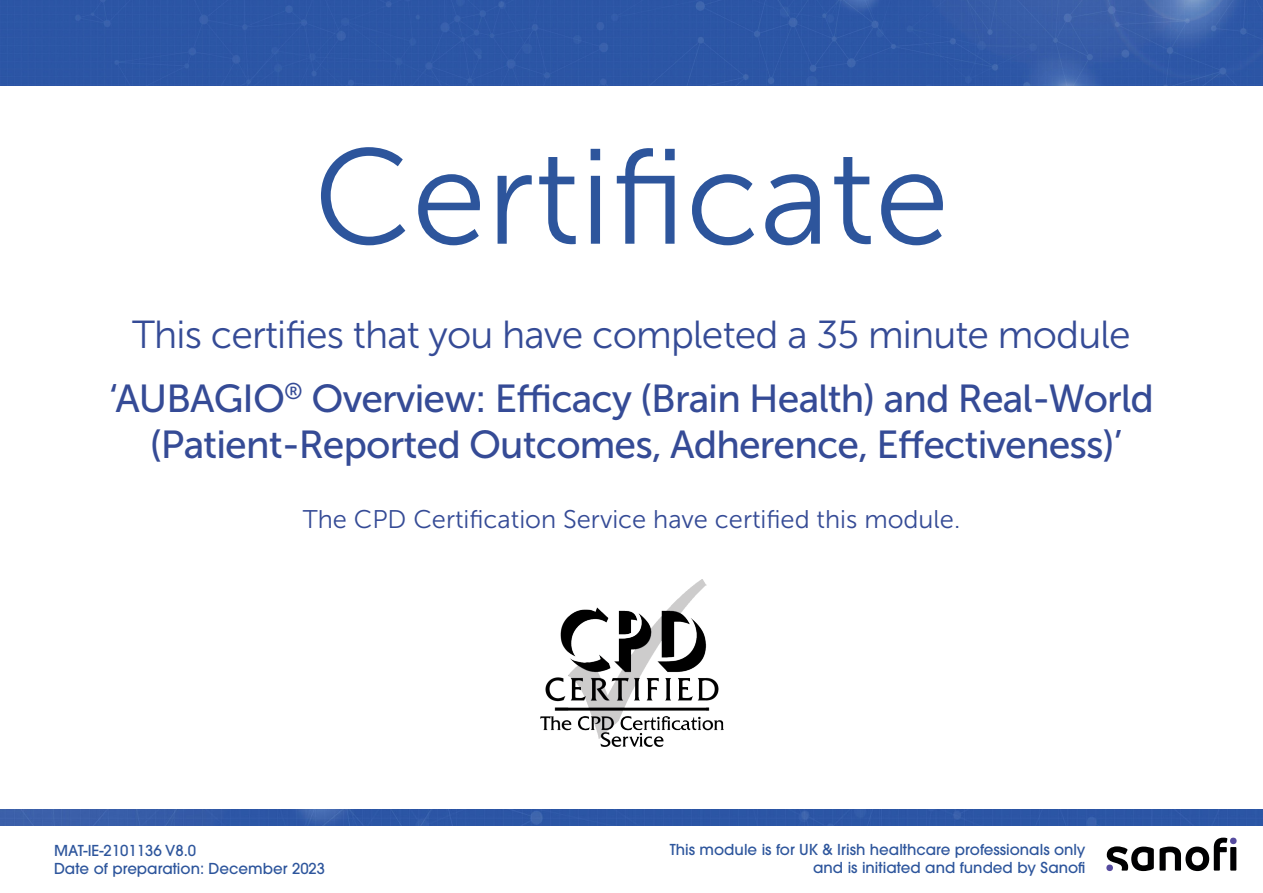
<style>
.page{position:relative;width:1263px;height:893px;background:#fff}
.page>*{position:absolute;margin:0;border:0;box-sizing:border-box;transform-origin:0 0}
.t1{font:135px "Museo Sans 300";color:#2d559c}
.t2{font:39px/46.8px "Museo Sans 500";letter-spacing:-.02em;color:#354b96;text-align:center}
.t3{font:39px "Museo Sans 300";letter-spacing:-.02em;color:#354b96}
.t4{font:25.5px "Museo Sans 300";color:#354b96}
.t5{font:500 15px/18px "ITC Avant Garde Pro";color:#2d559c}
</style>
<div class="page">
<img style="left:0;top:0;width:1263px;height:85px">
<img style="left:540px;top:579px;width:183px;height:168px">
<img style="left:0;top:809px;width:1263px;height:16px">
<svg style="left:1107px;top:838px;width:129px;height:33px"></svg>
<p class="t1" style="left:313px;top:124px;width:637px">Certificate</p>
<p class="t3" style="left:132px;top:313px;width:1000px">This certifies that you have completed a 35 minute module</p>
<p class="t2" style="left:109px;top:375px;width:1046px">‘AUBAGIO<sup>®</sup> Overview: Efficacy (Brain Health) and Real-World (Patient-Reported Outcomes, Adherence, Effectiveness)’</p>
<p class="t4" style="left:303px;top:506px;width:659px">The CPD Certification Service have certified this module.</p>
<p class="t5" style="left:54px;top:841px;width:273px">MAT-IE-2101136 V8.0<br>Date of preparation: December 2023</p>
<p class="t5" style="left:670px;top:840px;width:417px">This module is for UK &amp; Irish healthcare professionals only</p>
<p class="t5" style="left:813px;top:858px;width:274px">and is initiated and funded by Sanofi</p>
</div>
